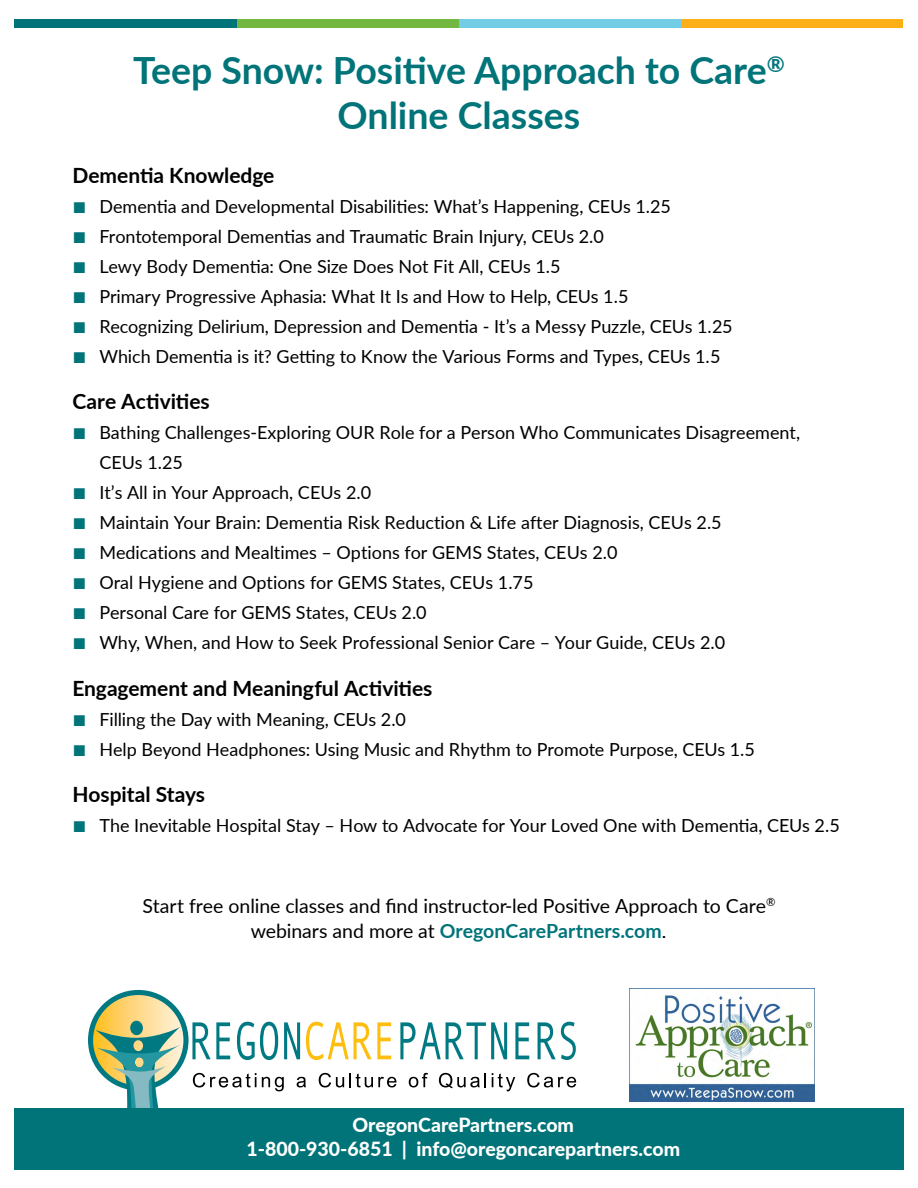
<style>
.page{position:relative;width:918px;height:1188px;background:#fff}
.page>*{position:absolute;margin:0;border:0;box-sizing:border-box;transform-origin:0 0}
.t1{font:700 37.5px/45px "Lato";color:#007479;text-align:center}
.t2{font:700 21px "Lato";color:#000}
.t3{font:19.5px/25.5px "Lato";letter-spacing:-.005em;color:#000;text-align:center}
.t4{font:800 19.5px/23.4px "Lato";color:#fff;text-align:center}
.t5{font:18px/30px "Lato";color:#000}
.s1{font-family:"Arial";font-size:23.25px;color:#007479}
.s2{font-weight:700;color:#007479}
.s3{font-family:"Arial";font-size:21px}
</style>
<div class="page">
<div style="left:14px;top:1108px;width:890px;height:61px;background:#007479"></div>
<svg style="left:192px;top:1022px;width:38px;height:37px"></svg>
<svg style="left:237px;top:1022px;width:41px;height:38px"></svg>
<svg style="left:284px;top:1022px;width:16px;height:37px"></svg>
<svg style="left:306px;top:1022px;width:85px;height:38px"></svg>
<svg style="left:400px;top:1022px;width:107px;height:37px"></svg>
<svg style="left:515px;top:1022px;width:14px;height:37px"></svg>
<svg style="left:538px;top:1022px;width:38px;height:38px"></svg>
<svg style="left:88px;top:990px;width:101px;height:100px"></svg>
<svg style="left:93px;top:995px;width:90px;height:90px;background:#fbd784"></svg>
<div style="left:130px;top:1021px;width:13px;height:14px;background:#007983;border-radius:50%"></div>
<svg style="left:95px;top:1027px;width:86px;height:81px"></svg>
<svg style="left:193px;top:1073px;width:63px;height:14px"></svg>
<svg style="left:262px;top:1077px;width:22px;height:14px"></svg>
<svg style="left:297px;top:1077px;width:9px;height:10px"></svg>
<svg style="left:319px;top:1073px;width:25px;height:14px"></svg>
<svg style="left:350px;top:1073px;width:46px;height:14px"></svg>
<svg style="left:409px;top:1073px;width:19px;height:14px"></svg>
<svg style="left:439px;top:1073px;width:47px;height:15px"></svg>
<svg style="left:492px;top:1073px;width:23px;height:18px"></svg>
<svg style="left:527px;top:1073px;width:49px;height:14px"></svg>
<div style="left:680px;top:19px;width:223px;height:9px;background:#fcaf17"></div>
<div style="left:458px;top:19px;width:223px;height:9px;background:#73cee5"></div>
<div style="left:236px;top:19px;width:223px;height:9px;background:#72b840"></div>
<div style="left:14px;top:19px;width:223px;height:9px;background:#007479"></div>
<img style="left:630px;top:995px;width:184px;height:106px">
<h1 class="t1" style="left:133px;top:46px;width:653px">Teep Snow: Positive Approach to Care<sup>®<br></sup>Online Classes</h1>
<p class="t2" style="left:72px;top:160px;width:204px">Dementia Knowledge</p>
<p class="t5" style="left:72px;top:191px;width:600px"><span class="s1">■</span> Dementia and Developmental Disabilities: What’s Happening, CEUs 1.25</p>
<p class="t5" style="left:72px;top:221px;width:533px"><span class="s1">■</span> Frontotemporal Dementias and Traumatic Brain Injury, CEUs 2.0</p>
<p class="t5" style="left:72px;top:251px;width:490px"><span class="s1">■</span> Lewy Body Dementia: One Size Does Not Fit All, CEUs 1.5</p>
<p class="t5" style="left:72px;top:281px;width:558px"><span class="s1">■</span> Primary Progressive Aphasia: What It Is and How to Help, CEUs 1.5</p>
<p class="t5" style="left:72px;top:311px;width:662px"><span class="s1">■</span> Recognizing Delirium, Depression and Dementia - It’s a Messy Puzzle, CEUs 1.25</p>
<p class="t5" style="left:72px;top:341px;width:650px"><span class="s1">■</span> Which Dementia is it? Getting to Know the Various Forms and Types, CEUs 1.5</p>
<p class="t2" style="left:72px;top:386px;width:139px">Care Activities</p>
<p class="t5" style="left:99px;top:417px;width:702px;text-indent:-27px"><span class="s1">■</span> Bathing Challenges-Exploring OUR Role for a Person Who Communicates Disagreement,<br>CEUs 1.25</p>
<p class="t5" style="left:72px;top:477px;width:300px"><span class="s1">■</span> It’s All in Your Approach, CEUs 2.0</p>
<p class="t5" style="left:72px;top:507px;width:651px"><span class="s1">■</span> Maintain Your Brain: Dementia Risk Reduction &amp; Life after Diagnosis, CEUs 2.5</p>
<p class="t5" style="left:72px;top:537px;width:547px"><span class="s1">■</span> Medications and Mealtimes – Options for GEMS States, CEUs 2.0</p>
<p class="t5" style="left:72px;top:567px;width:463px"><span class="s1">■</span> Oral Hygiene and Options for GEMS States, CEUs 1.75</p>
<p class="t5" style="left:72px;top:597px;width:356px"><span class="s1">■</span> Personal Care for GEMS States, CEUs 2.0</p>
<p class="t5" style="left:72px;top:627px;width:654px"><span class="s1">■</span> Why, When, and How to Seek Professional Senior Care – Your Guide, CEUs 2.0</p>
<p class="t2" style="left:72px;top:673px;width:362px">Engagement and Meaningful Activities</p>
<p class="t5" style="left:72px;top:703px;width:335px"><span class="s1">■</span> Filling the Day with Meaning, CEUs 2.0</p>
<p class="t5" style="left:72px;top:733px;width:684px"><span class="s1">■</span> Help Beyond Headphones: Using Music and Rhythm to Promote Purpose, CEUs 1.5</p>
<p class="t2" style="left:72px;top:779px;width:134px">Hospital Stays</p>
<p class="t5" style="left:72px;top:810px;width:769px"><span class="s1">■</span> The Inevitable Hospital Stay – How to Advocate for Your Loved One with Dementia, CEUs 2.5</p>
<p class="t3" style="left:142px;top:892px;width:635px">Start free online classes and find instructor-led Positive Approach to Care<sup>® </sup>webinars and more at <span class="s2">OregonCarePartners.com</span><span class="s3">.</span></p>
<p class="t4" style="left:246px;top:1112px;width:435px">OregonCarePartners.com<br>1-800-930-6851 | info@oregoncarepartners.com</p>
</div>
